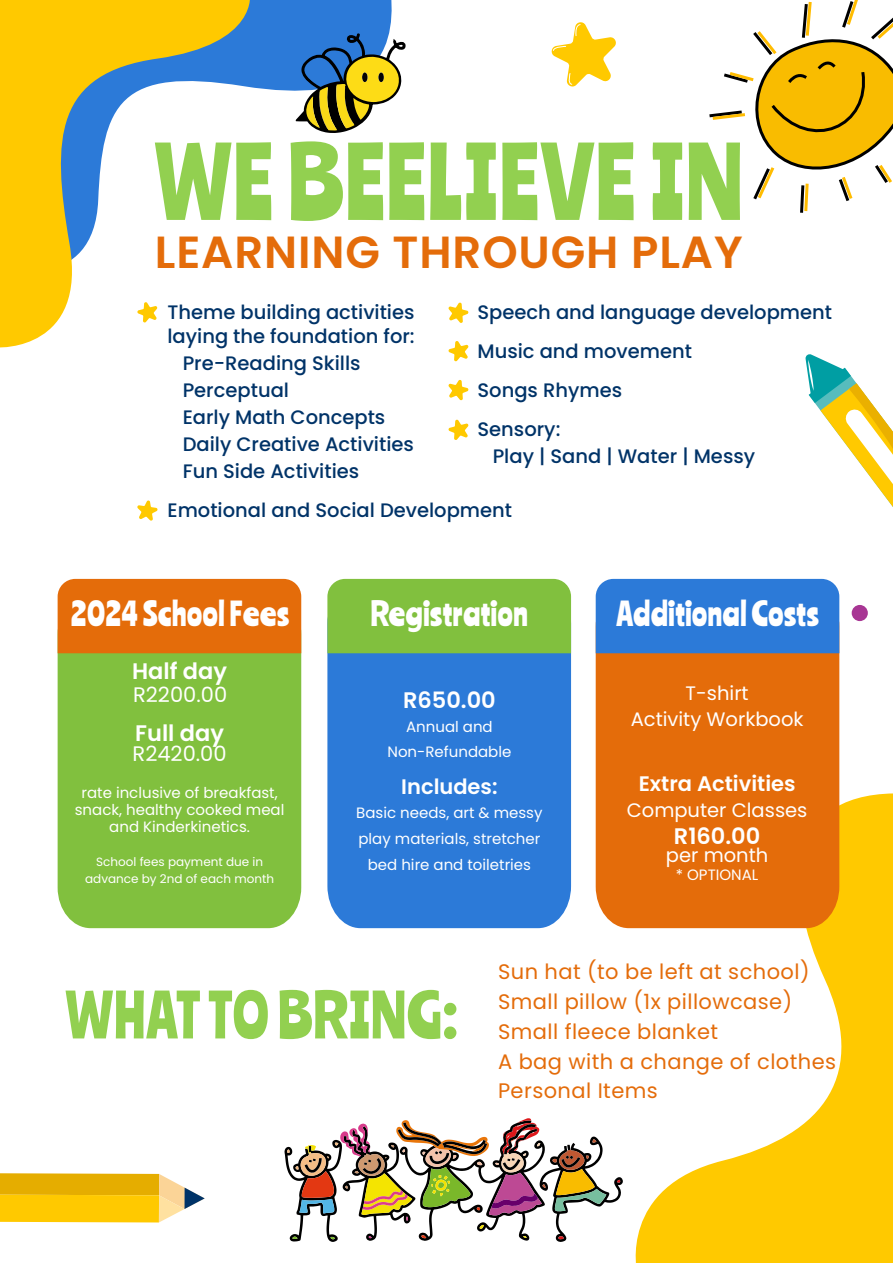
<style>
.page{position:relative;width:893px;height:1263px;background:#fff}
.page>*{position:absolute;margin:0;border:0;box-sizing:border-box;transform-origin:0 0}
.t1{font:94.5px "Ranchers";letter-spacing:.02em;color:#92d050}
.t2{font:58.5px "Ranchers";letter-spacing:.02em;color:#92d050}
.t3{font:600 45px "Poppins";letter-spacing:.02em;color:#e46c0a}
.t4{font:31.35px "Ranchers";letter-spacing:.02em;color:#fff}
.t5{font:600 22.5px "Poppins";color:#fff}
.t6{font:21px/29.7px "Poppins";letter-spacing:.02em;color:#e46c0a}
.t7{font:600 21px "Poppins";color:#fff}
.t8{font:21px "Poppins";color:#fff}
.t9{font:500 19.5px/27px "Poppins";color:#003368}
.t10{font:19.5px/26.1px "Poppins";color:#fff;text-align:center}
.t11{font:15px/17.1px "Poppins";color:#fff;text-align:center}
.t12{font:12px/17.1px "Poppins";color:#fff;text-align:center}
</style>
<div class="page">
<svg style="left:626px;top:789px;width:267px;height:474px"></svg>
<div style="left:259px;top:0;width:133px;height:91px;background:#2c7ad8"></div>
<svg style="left:0;top:0;width:259px;height:348px"></svg>
<svg style="left:551px;top:22px;width:65px;height:65px"></svg>
<div style="left:852px;top:605px;width:16px;height:16px;background:#a83694;border-radius:50%"></div>
<svg style="left:0;top:1173px;width:205px;height:49px;background:#f0c430"></svg>
<svg style="left:805px;top:354px;width:88px;height:153px"></svg>
<div style="left:58px;top:653px;width:243px;height:275px;background:#81c03e"></div>
<div style="left:58px;top:579px;width:243px;height:74px;background:#e46c0a"></div>
<div style="left:327px;top:653px;width:244px;height:275px;background:#2c7ad8"></div>
<div style="left:327px;top:579px;width:244px;height:74px;background:#81c03e"></div>
<div style="left:596px;top:653px;width:243px;height:275px;background:#e46c0a"></div>
<div style="left:596px;top:579px;width:243px;height:74px;background:#2c7ad8"></div>
<svg style="left:709px;top:0;width:184px;height:213px"></svg>
<svg style="left:295px;top:33px;width:111px;height:100px"></svg>
<svg style="left:137px;top:302px;width:21px;height:21px"></svg>
<svg style="left:448px;top:419px;width:21px;height:21px"></svg>
<svg style="left:448px;top:302px;width:21px;height:21px"></svg>
<svg style="left:448px;top:341px;width:21px;height:21px"></svg>
<svg style="left:448px;top:380px;width:21px;height:21px"></svg>
<svg style="left:137px;top:500px;width:21px;height:21px"></svg>
<svg style="left:284px;top:1118px;width:339px;height:124px"></svg>
<h1 class="t1" style="left:155px;top:121px;width:589px">WE BEELIEVE IN</h1>
<h3 class="t3" style="left:155px;top:226px;width:589px">LEARNING THROUGH PLAY</h3>
<p class="t9" style="left:167px;top:300px;width:249px;line-height:24.6px">Theme building activities laying the foundation for:</p>
<p class="t9" style="left:183px;top:350px;width:233px">Pre-Reading Skills<br>Perceptual<br>Early Math Concepts<br>Daily Creative Activities<br>Fun Side Activities</p>
<p class="t9" style="left:167px;top:497px;width:346px">Emotional and Social Development</p>
<p class="t9" style="left:477px;top:292px;width:356px;line-height:39px">Speech and language development<br>Music and movement<br>Songs Rhymes<br>Sensory:</p>
<p class="t9" style="left:493px;top:442px;width:264px">Play | Sand | Water | Messy</p>
<h3 class="t4" style="left:71px;top:593px;width:219px">2024 School Fees</h3>
<p class="t5" style="left:132px;top:658px;width:96px">Half day</p>
<p class="t8" style="left:133px;top:682px;width:96px">R2200.00</p>
<p class="t5" style="left:135px;top:720px;width:90px">Full day</p>
<p class="t8" style="left:133px;top:741px;width:96px">R2420.00</p>
<p class="t11" style="left:75px;top:784px;width:211px">rate inclusive of breakfast, snack, healthy cooked meal and Kinderkinetics.</p>
<p class="t12" style="left:85px;top:854px;width:190px">School fees payment due in advance by 2nd of each month</p>
<h3 class="t4" style="left:371px;top:593px;width:158px">Registration</h3>
<p class="t5" style="left:403px;top:687px;width:94px">R650.00</p>
<p class="t11" style="left:387px;top:715px;width:125px;line-height:24.6px">Annual and<br>Non-Refundable</p>
<p class="t7" style="left:401px;top:774px;width:98px">Includes:</p>
<p class="t11" style="left:356px;top:800px;width:188px;line-height:26.1px">Basic needs, art &amp; messy play materials, stretcher bed hire and toiletries</p>
<h3 class="t4" style="left:616px;top:593px;width:204px">Additional Costs</h3>
<p class="t10" style="left:631px;top:680px;width:174px">T-shirt<br>Activity Workbook</p>
<p class="t7" style="left:639px;top:772px;width:158px">Extra Activities</p>
<p class="t10" style="left:627px;top:798px;width:182px">Computer Classes</p>
<p class="t5" style="left:674px;top:823px;width:88px">R160.00</p>
<p class="t10" style="left:666px;top:842px;width:104px">per month</p>
<p class="t11" style="left:676px;top:866px;width:84px">* OPTIONAL</p>
<h2 class="t2" style="left:66px;top:977px;width:394px">WHAT TO BRING:</h2>
<p class="t6" style="left:498px;top:957px;width:340px">Sun hat (to be left at school)<br>Small pillow (1x pillowcase)<br>Small fleece blanket<br>A bag with a change of clothes<br>Personal Items</p>
</div>
